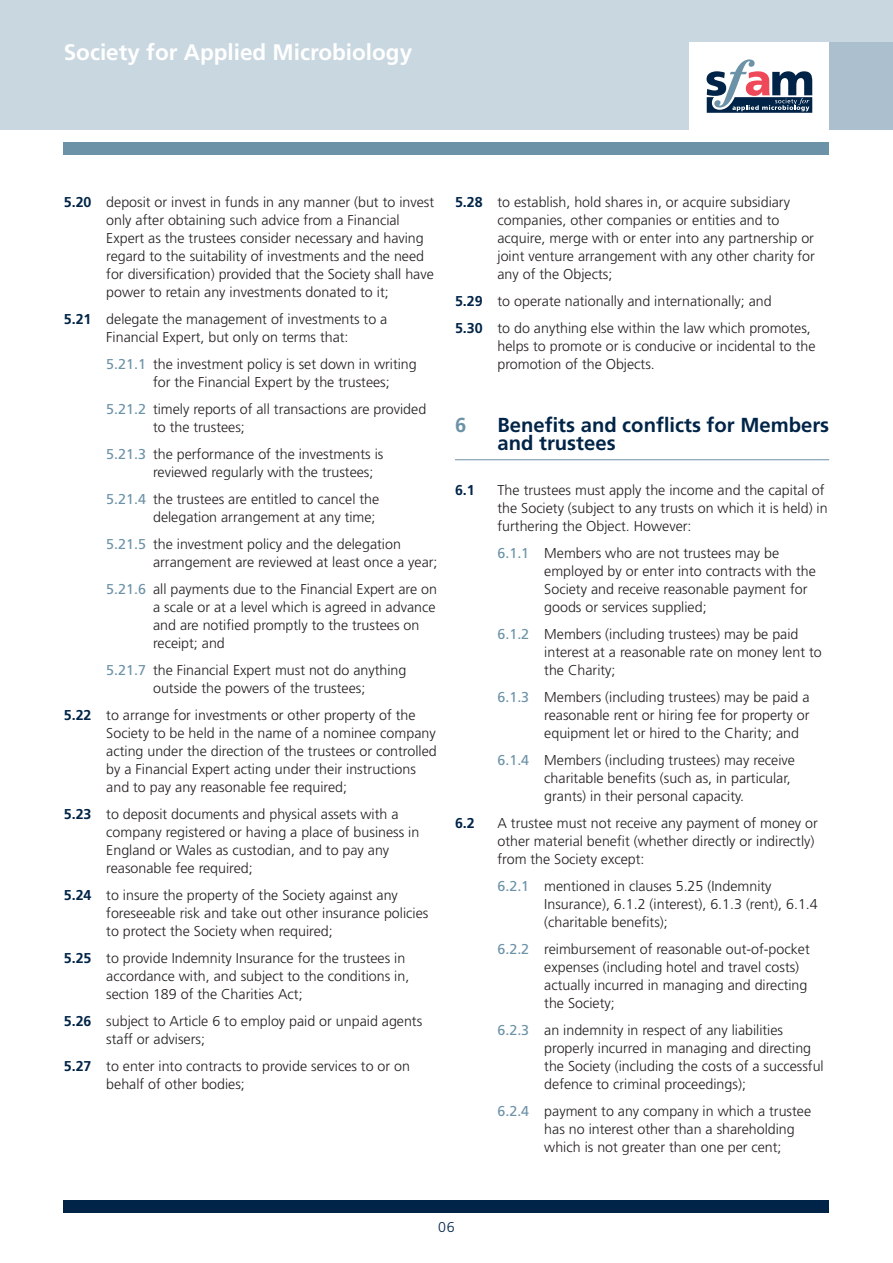
<style>
.page{position:relative;width:893px;height:1263px;background:#fff}
.page>*{position:absolute;margin:0;border:0;box-sizing:border-box;transform-origin:0 0}
.t1{font:700 22.5px "Frutiger";color:#fff}
.t2{font:700 20.25px/18px "Frutiger";color:#002447}
.t3{font:700 20.25px "Frutiger";color:#6c92a7}
.t4{font:300 14.25px/18px "Frutiger";color:#231f20}
.t5{font:700 14.25px "Frutiger";color:#002447}
.t6{font:300 14.25px "Frutiger";color:#002447}
.s1{font-weight:700;color:#002447}
.s2{font-weight:400;color:#6c92a7}
</style>
<div class="page">
<hr style="left:455px;top:459px;width:374px;height:1px;background:#6c92a7">
<div style="left:64px;top:142px;width:765px;height:13px;background:#6c92a7"></div>
<div style="left:64px;top:1200px;width:765px;height:12px;background:#002447"></div>
<div style="left:0;top:0;width:893px;height:130px;background:#c9d7e0"></div>
<div style="left:690px;top:43px;width:139px;height:87px;background:#fff"></div>
<svg style="left:707px;top:59px;width:105px;height:54px"></svg>
<div style="left:829px;top:43px;width:64px;height:87px;background:#abbfcf"></div>
<p class="t1" style="left:64px;top:39px;width:350px">Society for Applied Microbiology</p>
<p class="t4" style="left:106px;top:193px;width:329px;text-indent:-43px"><span class="s1">5.20</span> deposit or invest in funds in any manner (but to invest only after obtaining such advice from a Financial Expert as the trustees consider necessary and having regard to the suitability of investments and the need for diversification) provided that the Society shall have power to retain any investments donated to it;</p>
<p class="t4" style="left:64px;top:310px;width:325px;text-align:center"><span class="s1">5.21</span> delegate the management of investments to a<br>Financial Expert, but only on terms that:</p>
<p class="t4" style="left:153px;top:355px;width:265px;text-indent:-47px"><span class="s2">5.21.1</span> the investment policy is set down in writing for the Financial Expert by the trustees;</p>
<p class="t4" style="left:153px;top:400px;width:275px;text-indent:-47px"><span class="s2">5.21.2</span> timely reports of all transactions are provided to the trustees;</p>
<p class="t4" style="left:153px;top:445px;width:232px;text-indent:-47px"><span class="s2">5.21.3</span> the performance of the investments is reviewed regularly with the trustees;</p>
<p class="t4" style="left:106px;top:490px;width:274px;text-align:right"><span class="s2">5.21.4</span> the trustees are entitled to cancel the delegation arrangement at any time;</p>
<p class="t4" style="left:153px;top:535px;width:286px;text-indent:-47px"><span class="s2">5.21.5</span> the investment policy and the delegation arrangement are reviewed at least once a year;</p>
<p class="t4" style="left:153px;top:580px;width:285px;text-indent:-47px"><span class="s2">5.21.6</span> all payments due to the Financial Expert are on a scale or at a level which is agreed in advance and are notified promptly to the trustees on receipt; and</p>
<p class="t4" style="left:106px;top:661px;width:302px;text-align:center"><span class="s2">5.21.7</span> the Financial Expert must not do anything outside the powers of the trustees;</p>
<p class="t4" style="left:106px;top:706px;width:332px;text-indent:-43px"><span class="s1">5.22</span> to arrange for investments or other property of the Society to be held in the name of a nominee company acting under the direction of the trustees or controlled by a Financial Expert acting under their instructions and to pay any reasonable fee required;</p>
<p class="t4" style="left:106px;top:805px;width:315px;text-indent:-43px"><span class="s1">5.23</span> to deposit documents and physical assets with a company registered or having a place of business in England or Wales as custodian, and to pay any reasonable fee required;</p>
<p class="t4" style="left:106px;top:886px;width:323px;text-indent:-43px"><span class="s1">5.24</span> to insure the property of the Society against any foreseeable risk and take out other insurance policies to protect the Society when required;</p>
<p class="t4" style="left:106px;top:949px;width:305px;text-indent:-43px"><span class="s1">5.25</span> to provide Indemnity Insurance for the trustees in accordance with, and subject to the conditions in, section 189 of the Charities Act;</p>
<p class="t4" style="left:106px;top:1012px;width:317px;text-indent:-43px"><span class="s1">5.26</span> subject to Article 6 to employ paid or unpaid agents staff or advisers;</p>
<p class="t4" style="left:106px;top:1057px;width:305px;text-indent:-43px"><span class="s1">5.27</span> to enter into contracts to provide services to or on behalf of other bodies;</p>
<p class="t4" style="left:497px;top:193px;width:319px;text-indent:-43px"><span class="s1">5.28</span> to establish, hold shares in, or acquire subsidiary companies, other companies or entities and to acquire, merge with or enter into any partnership or joint venture arrangement with any other charity for any of the Objects;</p>
<p class="t4" style="left:455px;top:292px;width:318px"><span class="s1">5.29</span> to operate nationally and internationally; and</p>
<p class="t4" style="left:497px;top:319px;width:320px;text-indent:-43px"><span class="s1">5.30</span> to do anything else within the law which promotes, helps to promote or is conducive or incidental to the promotion of the Objects.</p>
<p class="t3" style="left:455px;top:413px;width:13px">6</p>
<p class="t2" style="left:497px;top:416px;width:333px">Benefits and conflicts for Members and trustees</p>
<p class="t5" style="left:455px;top:482px;width:21px">6.1</p>
<p class="t4" style="left:497px;top:481px;width:332px">The trustees must apply the income and the capital of the Society (subject to any trusts on which it is held) in furthering the Object. However:</p>
<p class="t4" style="left:544px;top:544px;width:273px;text-indent:-47px"><span class="s2">6.1.1</span> Members who are not trustees may be employed by or enter into contracts with the Society and receive reasonable payment for goods or services supplied;</p>
<p class="t4" style="left:544px;top:625px;width:279px;text-indent:-47px"><span class="s2">6.1.2</span> Members (including trustees) may be paid interest at a reasonable rate on money lent to the Charity;</p>
<p class="t4" style="left:544px;top:688px;width:267px;text-align:justify;text-indent:-47px"><span class="s2">6.1.3</span> Members (including trustees) may be paid a reasonable rent or hiring fee for property or equipment let or hired to the Charity; and</p>
<p class="t4" style="left:544px;top:751px;width:252px;text-indent:-47px"><span class="s2">6.1.4</span> Members (including trustees) may receive charitable benefits (such as, in particular, grants) in their personal capacity.</p>
<p class="t5" style="left:455px;top:815px;width:21px">6.2</p>
<p class="t4" style="left:497px;top:814px;width:322px">A trustee must not receive any payment of money or other material benefit (whether directly or indirectly) from the Society except:</p>
<p class="t4" style="left:544px;top:877px;width:275px;text-indent:-47px"><span class="s2">6.2.1</span> mentioned in clauses 5.25 (Indemnity<br>Insurance), 6.1.2 (interest), 6.1.3 (rent), 6.1.4 (charitable benefits);</p>
<p class="t4" style="left:544px;top:940px;width:267px;text-indent:-47px"><span class="s2">6.2.2</span> reimbursement of reasonable out-of-pocket expenses (including hotel and travel costs) actually incurred in managing and directing the Society;</p>
<p class="t4" style="left:544px;top:1021px;width:281px;text-indent:-47px"><span class="s2">6.2.3</span> an indemnity in respect of any liabilities properly incurred in managing and directing the Society (including the costs of a successful defence to criminal proceedings);</p>
<p class="t4" style="left:544px;top:1102px;width:268px;text-indent:-47px"><span class="s2">6.2.4</span> payment to any company in which a trustee has no interest other than a shareholding which is not greater than one per cent;</p>
<p class="t6" style="left:438px;top:1219px;width:18px">06</p>
</div>
